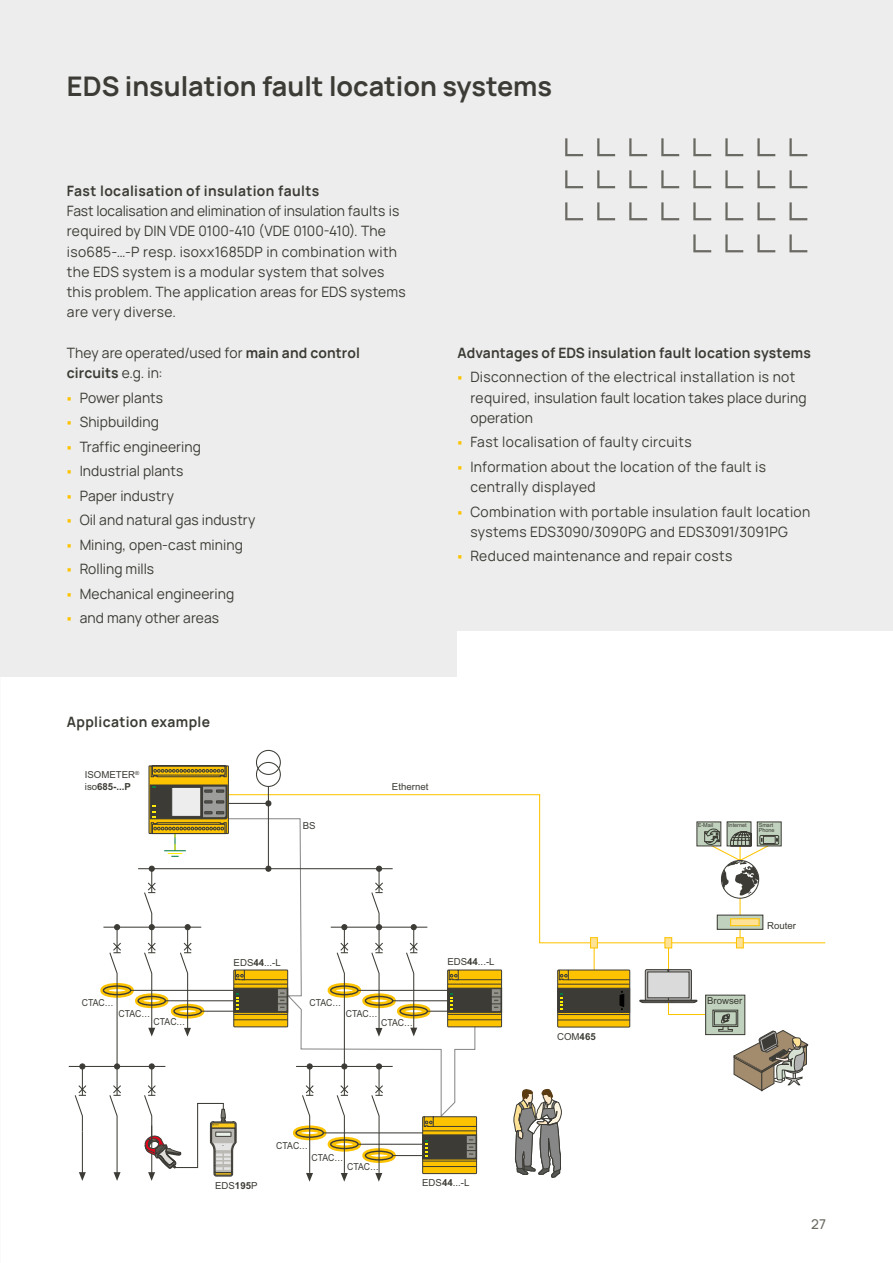
<style>
.page{position:relative;width:893px;height:1263px;background:#fff}
.page>*{position:absolute;margin:0;border:0;box-sizing:border-box;transform-origin:0 0}
.Headline_18_Pt{font:700 27px "Manrope";color:#3c3b35}
.Fließtext_9_5_Pt{font:14.25px/20.2px "Manrope";letter-spacing:.01em;color:#3c3b35}
.Fließtext_9_5_Pt-2{font:700 14.25px "Manrope";letter-spacing:.015em;color:#3c3b35}
.t1{font:500 13.5px "Manrope";color:#6a6962}
.t2{font:9.6px/11.6px "Arial";color:#3c3b35}
.t3{font:9.6px "Arial";color:#3c3b35;scale:.9 1}
.t4{font:5.55px/4.8px "Arial";color:#3c3b35}
.s1{font-weight:700}
</style>
<div class="page">
<div style="left:0;top:0;width:893px;height:677px;background:#ededed"></div>
<div style="left:458px;top:632px;width:435px;height:85px;background:#fff"></div>
<svg style="left:281px;top:794px;width:544px;height:150px"></svg>
<svg style="left:281px;top:818px;width:195px;height:48px"></svg>
<hr style="left:69px;top:1066px;width:96px;height:1px;background:#3c3b35">
<svg style="left:148px;top:761px;width:133px;height:105px"></svg>
<hr style="left:268px;top:786px;width:1px;height:83px;background:#3c3b35">
<hr style="left:594px;top:943px;width:1px;height:44px;background:#fdc300">
<hr style="left:739px;top:898px;width:2px;height:45px;background:#fdc300">
<div style="left:721px;top:860px;width:38px;height:38px;border:1px solid #3c3b35;border-radius:50%"></div>
<div style="left:590px;top:937px;width:8px;height:11px;background:#ffe295;border:1px solid #fdc300"></div>
<div style="left:717px;top:914px;width:46px;height:16px;background:#c0d2bd;border:1px solid #3c3b35"></div>
<div style="left:730px;top:918px;width:30px;height:8px;background:#ffe295;border:1px solid #fdc300"></div>
<div style="left:256px;top:750px;width:25px;height:25px;border:1px solid #3c3b35;border-radius:50%"></div>
<svg style="left:266px;top:800px;width:5px;height:6px"></svg>
<div style="left:664px;top:937px;width:8px;height:11px;background:#ffe295;border:1px solid #fdc300"></div>
<div style="left:736px;top:937px;width:8px;height:11px;background:#ffe295;border:1px solid #fdc300"></div>
<svg style="left:513px;top:1088px;width:49px;height:90px"></svg>
<svg style="left:779px;top:822px;width:2px;height:24px"></svg>
<div style="left:697px;top:822px;width:24px;height:24px;background:#c0d2bd"></div>
<svg style="left:557px;top:970px;width:73px;height:57px;background:#93781c"></svg>
<svg style="left:149px;top:766px;width:80px;height:91px"></svg>
<svg style="left:704px;top:821px;width:75px;height:76px"></svg>
<svg style="left:640px;top:942px;width:168px;height:149px"></svg>
<svg style="left:74px;top:866px;width:428px;height:316px"></svg>
<svg style="left:597px;top:138px;width:18px;height:18px"></svg>
<svg style="left:757px;top:138px;width:18px;height:18px"></svg>
<svg style="left:597px;top:170px;width:18px;height:18px"></svg>
<svg style="left:757px;top:170px;width:18px;height:18px"></svg>
<svg style="left:597px;top:202px;width:18px;height:18px"></svg>
<svg style="left:757px;top:202px;width:18px;height:18px"></svg>
<svg style="left:629px;top:138px;width:18px;height:18px"></svg>
<svg style="left:789px;top:138px;width:18px;height:18px"></svg>
<svg style="left:629px;top:170px;width:18px;height:18px"></svg>
<svg style="left:789px;top:170px;width:18px;height:18px"></svg>
<svg style="left:629px;top:202px;width:18px;height:18px"></svg>
<svg style="left:789px;top:202px;width:18px;height:18px"></svg>
<svg style="left:565px;top:138px;width:18px;height:18px"></svg>
<svg style="left:725px;top:138px;width:18px;height:18px"></svg>
<svg style="left:565px;top:170px;width:18px;height:18px"></svg>
<svg style="left:725px;top:170px;width:18px;height:18px"></svg>
<svg style="left:565px;top:202px;width:18px;height:18px"></svg>
<svg style="left:725px;top:202px;width:18px;height:18px"></svg>
<svg style="left:693px;top:138px;width:18px;height:18px"></svg>
<svg style="left:693px;top:170px;width:18px;height:18px"></svg>
<svg style="left:693px;top:202px;width:18px;height:18px"></svg>
<svg style="left:661px;top:138px;width:18px;height:18px"></svg>
<svg style="left:661px;top:170px;width:18px;height:18px"></svg>
<svg style="left:661px;top:202px;width:18px;height:18px"></svg>
<svg style="left:757px;top:234px;width:18px;height:18px"></svg>
<svg style="left:789px;top:234px;width:18px;height:18px"></svg>
<svg style="left:725px;top:234px;width:18px;height:18px"></svg>
<svg style="left:693px;top:234px;width:18px;height:18px"></svg>
<p class="Headline_18_Pt" style="left:67px;top:68px;width:486px">EDS insulation fault location systems</p>
<p class="Fließtext_9_5_Pt-2" style="left:67px;top:181px;width:254px">Fast localisation of insulation faults</p>
<p class="Fließtext_9_5_Pt" style="left:67px;top:200px;width:334px">Fast localisation and elimination of insulation faults is required by DIN VDE 0100-410 (VDE 0100-410). The iso685-…-P resp. isoxx1685DP in combination with the EDS system is a modular system that solves</p>
<p class="Fließtext_9_5_Pt" style="left:67px;top:281px;width:340px">this problem. The application areas for EDS systems are very diverse.</p>
<p class="Fließtext_9_5_Pt" style="left:67px;top:342px;width:294px">They are operated/used for <span class="s1">main and control circuits</span> e.g. in:</p>
<p class="Fließtext_9_5_Pt" style="left:80px;top:387px;width:85px">Power plants</p>
<p class="Fließtext_9_5_Pt" style="left:80px;top:411px;width:81px">Shipbuilding</p>
<p class="Fließtext_9_5_Pt" style="left:80px;top:436px;width:123px">Traffic engineering</p>
<p class="Fließtext_9_5_Pt" style="left:80px;top:460px;width:105px">Industrial plants</p>
<p class="Fließtext_9_5_Pt" style="left:80px;top:485px;width:96px">Paper industry</p>
<p class="Fließtext_9_5_Pt" style="left:80px;top:509px;width:177px">Oil and natural gas industry</p>
<p class="Fließtext_9_5_Pt" style="left:80px;top:534px;width:165px">Mining, open-cast mining</p>
<p class="Fließtext_9_5_Pt" style="left:80px;top:558px;width:76px">Rolling mills</p>
<p class="Fließtext_9_5_Pt" style="left:80px;top:583px;width:156px">Mechanical engineering</p>
<p class="Fließtext_9_5_Pt" style="left:80px;top:607px;width:141px">and many other areas</p>
<p class="Fließtext_9_5_Pt-2" style="left:458px;top:343px;width:355px">Advantages of EDS insulation fault location systems</p>
<p class="Fließtext_9_5_Pt" style="left:470px;top:366px;width:338px">Disconnection of the electrical installation is not required, insulation fault location takes place during operation</p>
<p class="Fließtext_9_5_Pt" style="left:470px;top:432px;width:223px">Fast localisation of faulty circuits</p>
<p class="Fließtext_9_5_Pt" style="left:470px;top:456px;width:297px">Information about the location of the fault is centrally displayed</p>
<p class="Fließtext_9_5_Pt" style="left:470px;top:501px;width:341px">Combination with portable insulation fault location systems EDS3090/3090PG and EDS3091/3091PG</p>
<p class="Fließtext_9_5_Pt" style="left:470px;top:546px;width:263px">Reduced maintenance and repair costs</p>
<p class="Fließtext_9_5_Pt-2" style="left:67px;top:711px;width:145px">Application example</p>
<p class="t2" style="left:85px;top:769px;width:56px">ISOMETER<sup>® </sup>iso<span class="s1">685-...P</span></p>
<p class="t2" style="left:303px;top:820px;width:14px">BS</p>
<p class="t2" style="left:392px;top:781px;width:38px">Ethernet</p>
<p class="t4" style="left:698px;top:823px;width:17px">E-Mail</p>
<p class="t4" style="left:728px;top:823px;width:20px">Internet</p>
<p class="t4" style="left:759px;top:823px;width:17px">Smart<br>Phone</p>
<p class="t2" style="left:767px;top:920px;width:30px">Router</p>
<p class="t2" style="left:234px;top:956px;width:49px">EDS<span class="s1">44</span>...-L</p>
<p class="t2" style="left:447px;top:956px;width:49px">EDS<span class="s1">44</span>...-L</p>
<p class="t3" style="left:82px;top:996px;width:37px">CTAC…</p>
<p class="t3" style="left:309px;top:996px;width:37px">CTAC…</p>
<p class="t2" style="left:707px;top:995px;width:37px">Browser</p>
<p class="t3" style="left:118px;top:1006px;width:37px">CTAC…</p>
<p class="t3" style="left:154px;top:1015px;width:37px">CTAC…</p>
<p class="t3" style="left:346px;top:1007px;width:37px">CTAC…</p>
<p class="t3" style="left:381px;top:1015px;width:37px">CTAC…</p>
<p class="t2" style="left:557px;top:1030px;width:40px">COM<span class="s1">465</span></p>
<p class="t3" style="left:276px;top:1139px;width:37px">CTAC…</p>
<p class="t3" style="left:312px;top:1150px;width:37px">CTAC…</p>
<p class="t3" style="left:347px;top:1160px;width:37px">CTAC…</p>
<p class="t2" style="left:215px;top:1179px;width:44px">EDS<span class="s1">195</span>P</p>
<p class="t2" style="left:422px;top:1177px;width:49px">EDS<span class="s1">44</span>...-L</p>
<p class="t1" style="left:811px;top:1214px;width:16px">27</p>
</div>
